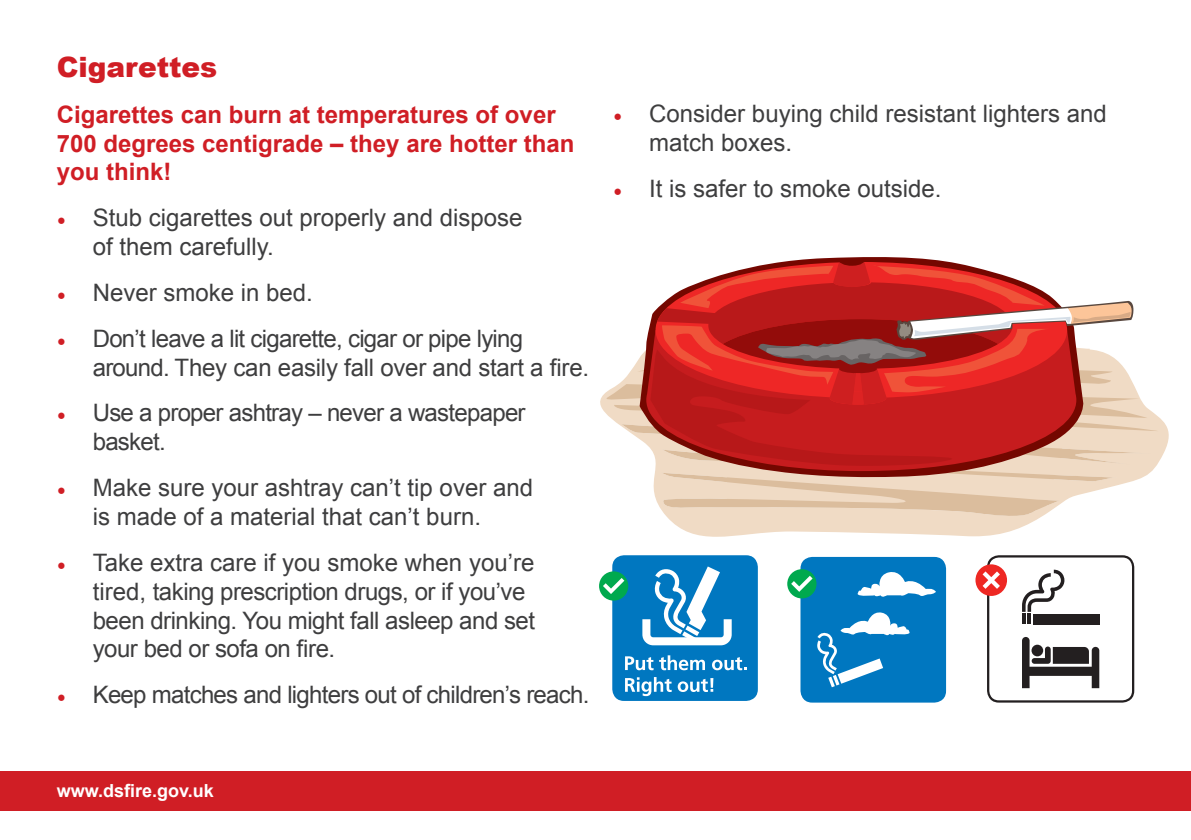
<style>
.page{position:relative;width:1191px;height:840px;background:#fff}
.page>*{position:absolute;margin:0;border:0;box-sizing:border-box;transform-origin:0 0}
.t1{font:900 28px "Arial";color:#d01e25}
.t2{font:24px/28.8px "Arial";letter-spacing:-.01em;color:#3e3e3f}
.t3{font:24px/28.8px "Arial";letter-spacing:-.03em;color:#3e3e3f}
.t4{font:700 24px/28.8px "Arial";color:#d01e25}
.t5{font:700 18px "Arial";color:#fff}
.s1{font-family:"Minion Pro";color:#d01e25}
</style>
<div class="page">
<div style="left:0;top:771px;width:1191px;height:39px;background:#d01e25"></div>
<svg style="left:668px;top:416px;width:501px;height:120px;fill:#f0dbc5"></svg>
<div style="left:612px;top:555px;width:146px;height:145px;background:#0077c0;border-radius:12px"></div>
<div style="left:599px;top:571px;width:29px;height:29px;background:#00a94e;border-radius:50%"></div>
<svg style="left:603px;top:578px;width:21px;height:15px"></svg>
<svg style="left:625px;top:656px;width:28px;height:14px"></svg>
<svg style="left:659px;top:655px;width:46px;height:15px"></svg>
<svg style="left:712px;top:657px;width:34px;height:13px"></svg>
<svg style="left:625px;top:677px;width:46px;height:18px"></svg>
<svg style="left:677px;top:678px;width:36px;height:13px"></svg>
<svg style="left:642px;top:566px;width:89px;height:79px"></svg>
<div style="left:800px;top:556px;width:146px;height:146px;background:#0077c0;border-radius:12px"></div>
<div style="left:787px;top:569px;width:29px;height:29px;background:#00a94e;border-radius:50%"></div>
<svg style="left:791px;top:575px;width:21px;height:16px"></svg>
<svg style="left:857px;top:572px;width:79px;height:25px"></svg>
<svg style="left:817px;top:612px;width:92px;height:75px"></svg>
<div style="left:975px;top:564px;width:32px;height:31px;background:#ee2823;border-radius:50%"></div>
<svg style="left:982px;top:555px;width:152px;height:147px"></svg>
<div style="left:1033px;top:613px;width:66px;height:11px;background:#231f20"></div>
<svg style="left:782px;top:257px;width:167px;height:5px"></svg>
<svg style="left:600px;top:262px;width:558px;height:256px"></svg>
<p class="t1" style="left:57px;top:46px;width:162px">Cigarettes</p>
<p class="t4" style="left:57px;top:100px;width:519px">Cigarettes can burn at temperatures of over<br>700 degrees centigrade – they are hotter than you think!</p>
<p class="t2" style="left:93px;top:203px;width:431px;text-indent:-36px"><span class="s1">•</span> Stub cigarettes out properly and dispose of them carefully.</p>
<p class="t2" style="left:57px;top:278px;width:258px"><span class="s1">•</span> Never smoke in bed.</p>
<p class="t3" style="left:93px;top:324px;width:498px;text-indent:-36px"><span class="s1">•</span> Don’t leave a lit cigarette, cigar or pipe lying around. They can easily fall over and start a fire.</p>
<p class="t3" style="left:93px;top:398px;width:434px;text-indent:-36px"><span class="s1">•</span> Use a proper ashtray – never a wastepaper basket.</p>
<p class="t2" style="left:93px;top:473px;width:442px;text-indent:-36px"><span class="s1">•</span> Make sure your ashtray can’t tip over and is made of a material that can’t burn.</p>
<p class="t2" style="left:93px;top:548px;width:444px;text-indent:-36px"><span class="s1">•</span> Take extra care if you smoke when you’re tired, taking prescription drugs, or if you’ve been drinking. You might fall asleep and set your bed or sofa on fire.</p>
<p class="t3" style="left:57px;top:680px;width:534px"><span class="s1">•</span> Keep matches and lighters out of children’s reach.</p>
<p class="t2" style="left:649px;top:100px;width:459px;text-indent:-36px"><span class="s1">•</span> Consider buying child resistant lighters and match boxes.</p>
<p class="t2" style="left:613px;top:174px;width:330px"><span class="s1">•</span> It is safer to smoke outside.</p>
<p class="t5" style="left:57px;top:778px;width:159px">www.dsfire.gov.uk</p>
</div>
